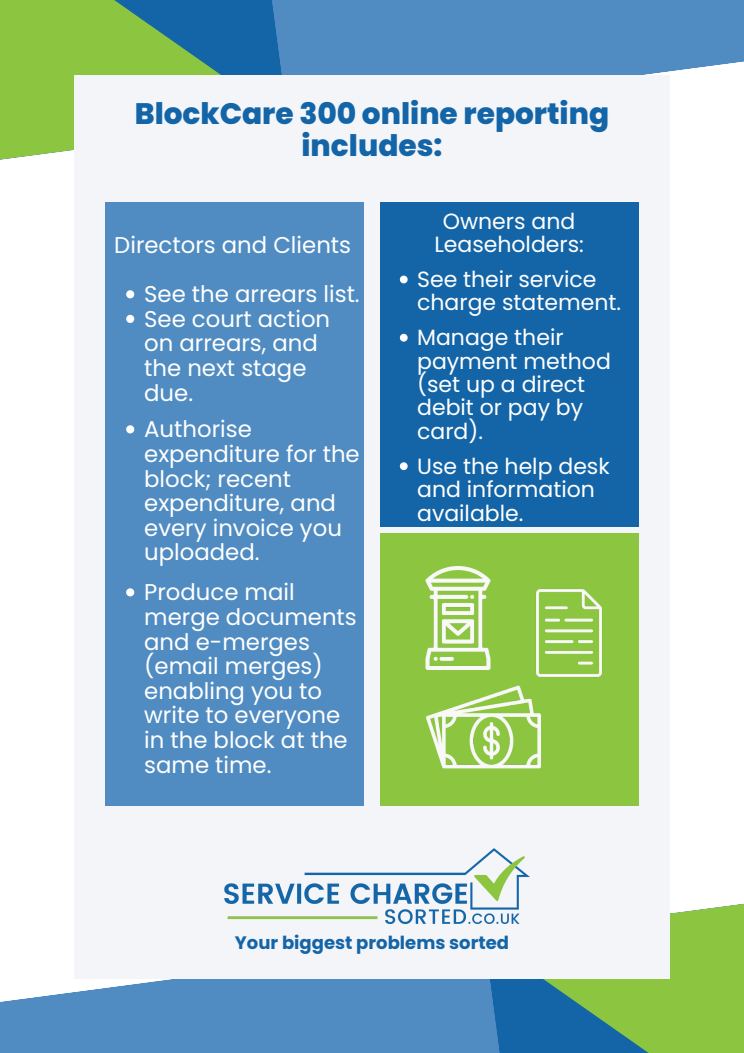
<style>
.page{position:relative;width:744px;height:1053px;background:#fff}
.page>*{position:absolute;margin:0;border:0;box-sizing:border-box;transform-origin:0 0}
.t1{font:800 29.6px/31.5px "Poppins";color:#1465a7;text-align:center}
.t2{font:22.8px/24.6px "Poppins";color:#fff}
.t3{font:22px/23.4px "Poppins";color:#fff}
.t4{font:700 18px "Poppins";color:#1465a7}
</style>
<div class="page">
<div style="left:288px;top:0;width:456px;height:74px;background:#508cc2"></div>
<svg style="left:0;top:978px;width:484px;height:74px;fill:#508cc2"></svg>
<svg style="left:484px;top:903px;width:260px;height:149px;fill:#8cc540"></svg>
<svg style="left:0;top:0;width:288px;height:160px;fill:#8cc540"></svg>
<div style="left:74px;top:74px;width:596px;height:904px;background:#f3f5f9"></div>
<img style="left:224px;top:848px;width:305px;height:76px">
<div style="left:105px;top:202px;width:259px;height:604px;background:#508cc2"></div>
<div style="left:380px;top:202px;width:259px;height:324px;background:#1465a7"></div>
<div style="left:380px;top:533px;width:259px;height:273px;background:#8cc540"></div>
<img style="left:425px;top:566px;width:66px;height:103px">
<img style="left:426px;top:669px;width:115px;height:100px">
<img style="left:529px;top:589px;width:73px;height:93px">
<svg style="left:126px;top:290px;width:8px;height:8px"></svg>
<svg style="left:126px;top:315px;width:8px;height:8px"></svg>
<svg style="left:126px;top:425px;width:8px;height:8px"></svg>
<svg style="left:126px;top:588px;width:8px;height:8px"></svg>
<svg style="left:400px;top:275px;width:8px;height:8px"></svg>
<svg style="left:400px;top:334px;width:8px;height:7px"></svg>
<svg style="left:400px;top:462px;width:8px;height:8px"></svg>
<p class="t1" style="left:135px;top:98px;width:476px">BlockCare 300 online reporting includes:</p>
<p class="t2" style="left:114px;top:233px;width:238px">Directors and Clients</p>
<p class="t2" style="left:144px;top:282px;width:217px">See the arrears list.</p>
<p class="t2" style="left:144px;top:306px;width:188px">See court action on arrears, and the next stage due.</p>
<p class="t2" style="left:144px;top:417px;width:217px">Authorise expenditure for the block; recent expenditure, and every invoice you uploaded.</p>
<p class="t2" style="left:144px;top:580px;width:214px">Produce mail merge documents and e-merges (email merges) enabling you to write to everyone in the block at the same time.</p>
<p class="t3" style="left:434px;top:209px;width:151px;text-align:center">Owners and<br>Leaseholders:</p>
<p class="t3" style="left:417px;top:267px;width:205px">See their service charge statement.</p>
<p class="t3" style="left:417px;top:326px;width:195px">Manage their payment method (set up a direct debit or pay by card).</p>
<p class="t3" style="left:417px;top:454px;width:194px">Use the help desk and information available.</p>
<p class="t4" style="left:235px;top:930px;width:276px">Your biggest problems sorted</p>
</div>
